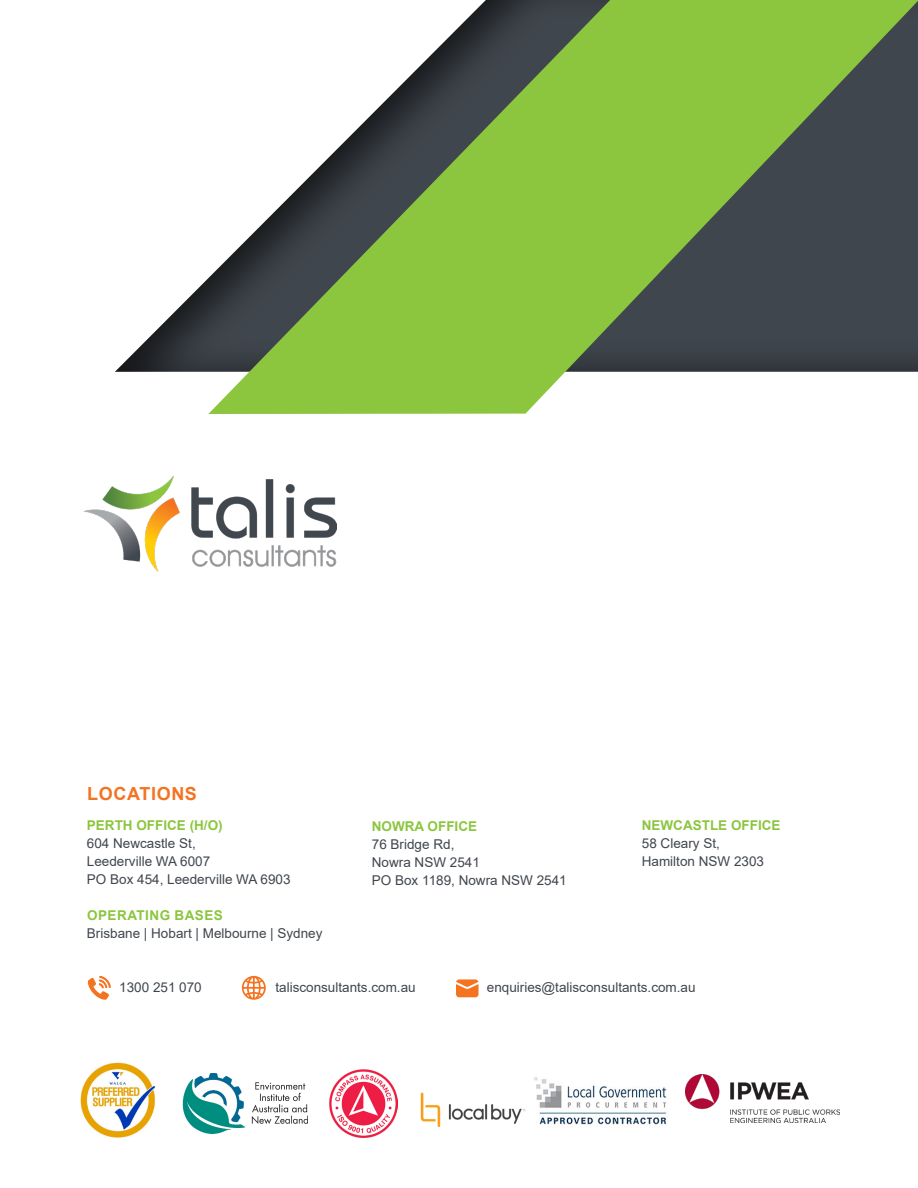
<style>
.page{position:relative;width:918px;height:1188px;background:#fff}
.page>*{position:absolute;margin:0;border:0;box-sizing:border-box;transform-origin:0 0}
.t1{font:700 18px "Arial";letter-spacing:.035em;color:#f47321}
.t2{font:13.5px "Arial";color:#40464d}
.t3{font:700 13.5px "Arial";color:#8bc63e}
.t4{font:700 13.5px "Arial";letter-spacing:.035em;color:#8bc63e}
</style>
<div class="page">
<div style="left:114px;top:0;width:804px;height:373px;background:#231f20;opacity:.75"></div>
<svg style="left:208px;top:0;width:710px;height:414px"></svg>
<img style="left:83px;top:476px;width:253px;height:96px">
<img style="left:81px;top:1062px;width:75px;height:75px">
<img style="left:686px;top:1074px;width:154px;height:49px">
<img style="left:182px;top:1073px;width:126px;height:62px">
<img style="left:329px;top:1070px;width:69px;height:68px">
<img style="left:534px;top:1077px;width:133px;height:48px">
<img style="left:420px;top:1092px;width:106px;height:35px">
<svg style="left:88px;top:976px;width:23px;height:24px"></svg>
<svg style="left:456px;top:979px;width:23px;height:18px"></svg>
<svg style="left:242px;top:976px;width:24px;height:24px"></svg>
<p class="t1" style="left:87px;top:781px;width:111px">LOCATIONS</p>
<p class="t3" style="left:87px;top:816px;width:137px">PERTH OFFICE (H/O)</p>
<p class="t2" style="left:87px;top:834px;width:110px">604 Newcastle St,</p>
<p class="t2" style="left:87px;top:852px;width:125px">Leederville WA 6007</p>
<p class="t2" style="left:87px;top:870px;width:205px">PO Box 454, Leederville WA 6903</p>
<p class="t4" style="left:87px;top:906px;width:137px">OPERATING BASES</p>
<p class="t2" style="left:87px;top:924px;width:237px">Brisbane | Hobart | Melbourne | Sydney</p>
<p class="t3" style="left:372px;top:817px;width:107px">NOWRA OFFICE</p>
<p class="t2" style="left:372px;top:835px;width:84px">76 Bridge Rd,</p>
<p class="t2" style="left:372px;top:853px;width:110px">Nowra NSW 2541</p>
<p class="t2" style="left:372px;top:871px;width:196px">PO Box 1189, Nowra NSW 2541</p>
<p class="t3" style="left:642px;top:816px;width:140px">NEWCASTLE OFFICE</p>
<p class="t2" style="left:642px;top:834px;width:80px">58 Cleary St,</p>
<p class="t2" style="left:642px;top:852px;width:124px">Hamilton NSW 2303</p>
<p class="t2" style="left:119px;top:978px;width:84px">1300 251 070</p>
<p class="t2" style="left:275px;top:978px;width:142px">talisconsultants.com.au</p>
<p class="t2" style="left:487px;top:978px;width:210px">enquiries@talisconsultants.com.au</p>
</div>
